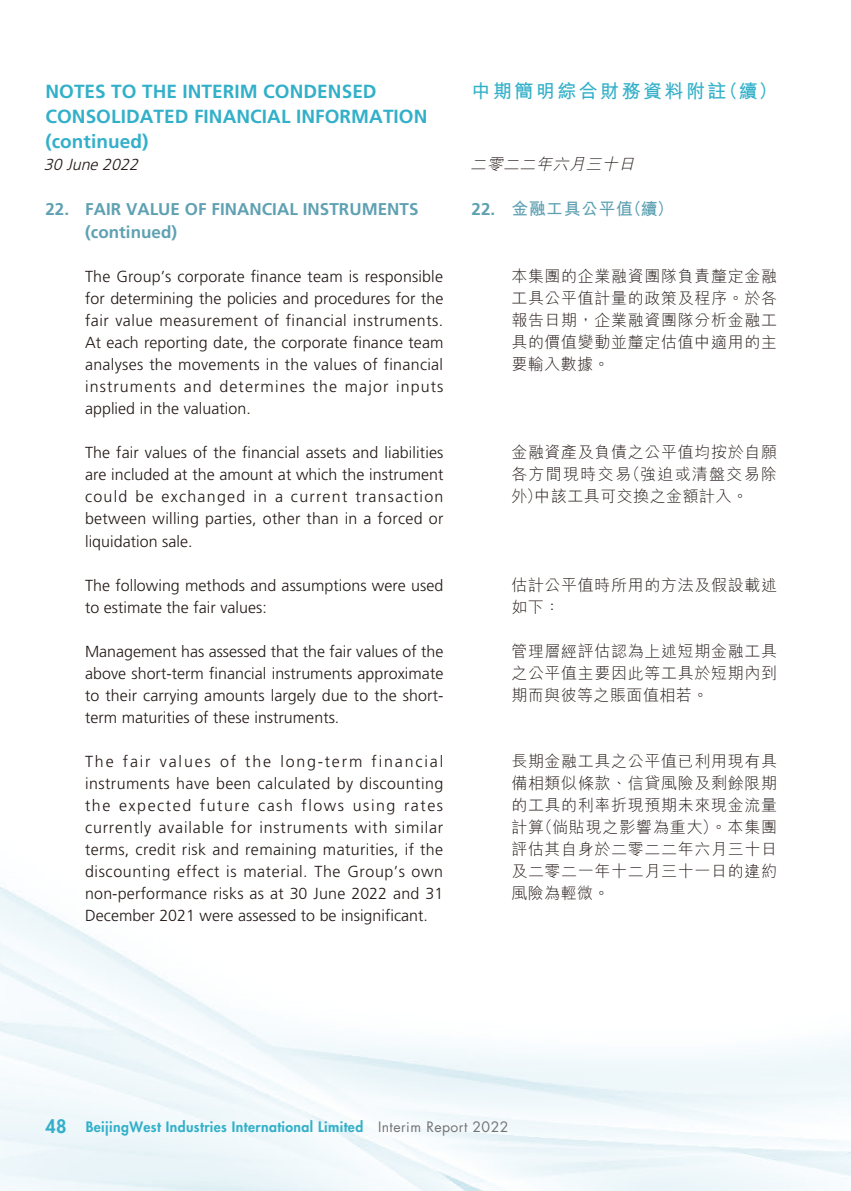
<style>
.page{position:relative;width:851px;height:1191px;background:#fff}
.page>*{position:absolute;margin:0;border:0;box-sizing:border-box;transform-origin:0 0}
.t1{font:700 19px/25px "Frutiger LT Std";letter-spacing:.005em;color:#33b0c9}
.t2{font:700 19px "M Hei HK";letter-spacing:.13em;color:#33b0c9}
.t3{font:700 17px/23px "Frutiger LT Std";letter-spacing:.005em;color:#5fa1b2}
.t4{font:700 17px "M Hei HK";letter-spacing:.03em;color:#5fa1b2}
.t5{font:300 16px/22px "Frutiger LT Std";letter-spacing:.005em;color:#231916;text-align:justify}
.t6{font:300 16px/22px "M Hei HK";letter-spacing:.04em;color:#231916;text-align:justify}
.t7{font:italic 300 16px "M Hei HK";color:#231916}
.t8{font:italic 300 16px "Frutiger LT Std";color:#231916}
.t9{font:800 14px "Futura Std";letter-spacing:.03em;color:#33b0c9}
.s1{font-family:"Frutiger LT Std"}
.s2{font-size:18px}
.s3{font-weight:400;color:#727272}
</style>
<div class="page">
<p class="t1" style="left:45px;top:79px;width:383px">NOTES TO THE INTERIM CONDENSED<br>CONSOLIDATED FINANCIAL INFORMATION (continued)</p>
<p class="t8" style="left:44px;top:156px;width:100px">30 June 2022</p>
<p class="t3" style="left:85px;top:198px;width:335px;text-indent:-40px">22. FAIR VALUE OF FINANCIAL INSTRUMENTS (continued)</p>
<p class="t5" style="left:85px;top:266px;width:360px">The Group’s corporate finance team is responsible for determining the policies and procedures for the fair value measurement of financial instruments.<br>At each reporting date, the corporate finance team analyses the movements in the values of financial instruments and determines the major inputs applied in the valuation.</p>
<p class="t5" style="left:85px;top:442px;width:360px">The fair values of the financial assets and liabilities are included at the amount at which the instrument could be exchanged in a current transaction between willing parties, other than in a forced or liquidation sale.</p>
<p class="t5" style="left:85px;top:574px;width:360px">The following methods and assumptions were used to estimate the fair values:</p>
<p class="t5" style="left:85px;top:640px;width:360px">Management has assessed that the fair values of the above short-term financial instruments approximate to their carrying amounts largely due to the short&shy;term maturities of these instruments.</p>
<p class="t5" style="left:85px;top:750px;width:360px">The fair values of the long-term financial instruments have been calculated by discounting the expected future cash flows using rates currently available for instruments with similar terms, credit risk and remaining maturities, if the discounting effect is material. The Group’s own non-performance risks as at 30 June 2022 and 31<br>December 2021 were assessed to be insignificant.</p>
<p class="t2" style="left:471px;top:78px;width:307px">中期簡明綜合財務資料附註（續）</p>
<p class="t7" style="left:470px;top:156px;width:169px">二零二二年六月三十日</p>
<p class="t4" style="left:471px;top:197px;width:203px"><span class="s1">22.</span> 金融工具公平值（續）</p>
<p class="t6" style="left:511px;top:265px;width:267px">本集團的企業融資團隊負責釐定金融工具公平值計量的政策及程序。於各報告日期，企業融資團隊分析金融工具的價值變動並釐定估值中適用的主要輸入數據。</p>
<p class="t6" style="left:511px;top:441px;width:267px">金融資產及負債之公平值均按於自願各方間現時交易（強迫或清盤交易除外）中該工具可交換之金額計入。</p>
<p class="t6" style="left:511px;top:573px;width:267px">估計公平值時所用的方法及假設載述如下：</p>
<p class="t6" style="left:511px;top:639px;width:267px">管理層經評估認為上述短期金融工具之公平值主要因此等工具於短期內到期而與彼等之賬面值相若。</p>
<p class="t6" style="left:511px;top:749px;width:267px">長期金融工具之公平值已利用現有具備相類似條款、信貸風險及剩餘限期的工具的利率折現預期未來現金流量計算（倘貼現之影響為重大）。本集團評估其自身於二零二二年六月三十日及二零二一年十二月三十一日的違約風險為輕微。</p>
<p class="t9" style="left:45px;top:1118px;width:464px"><span class="s2">48</span> BeijingWest Industries International Limited <span class="s3">Interim Report 2022</span></p>
</div>
